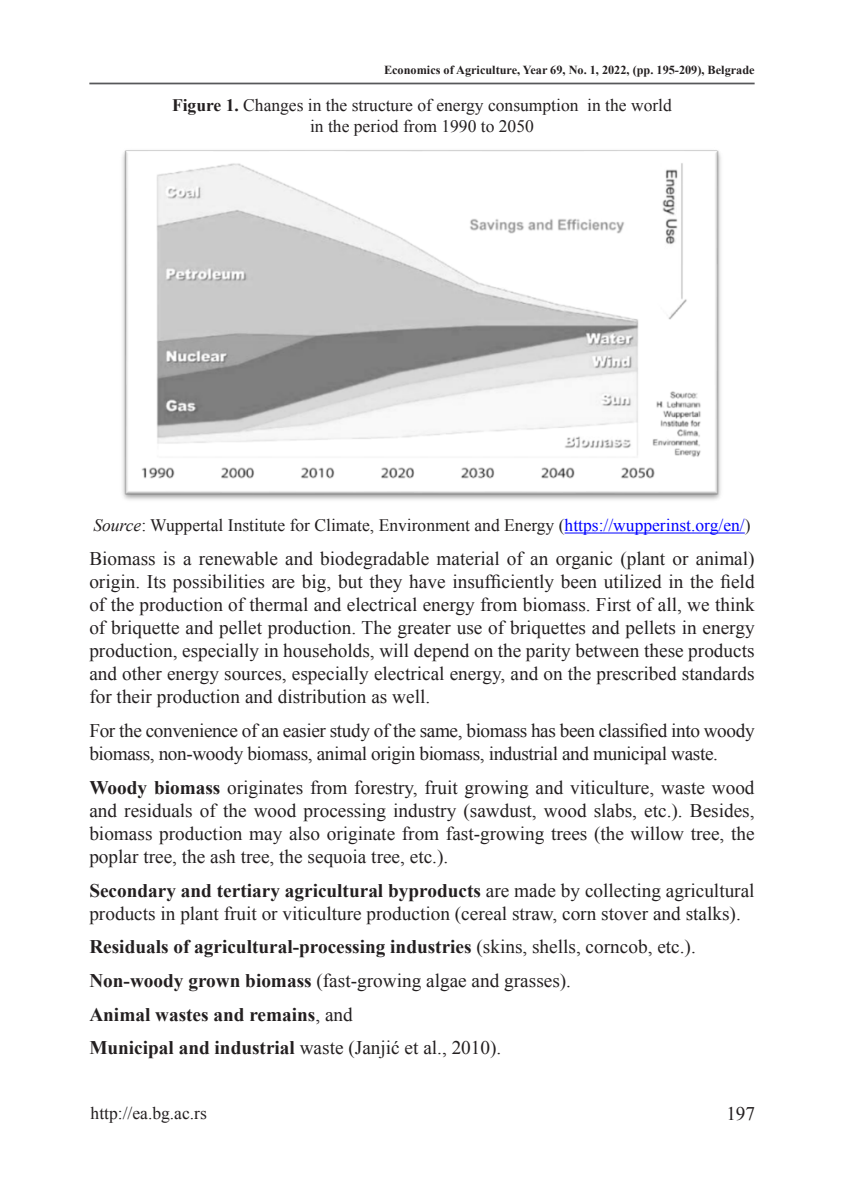
<style>
.page{position:relative;width:844px;height:1191px;background:#fff}
.page>*{position:absolute;margin:0;border:0;box-sizing:border-box;transform-origin:0 0}
.t1{font:19.25px/23.1px "Times New Roman";color:#231f20;text-align:justify}
.t2{font:19.25px/23.1px "Times New Roman";letter-spacing:-.02em;color:#231f20}
.t3{font:700 19.25px "Times New Roman";color:#231f20}
.Heading_2{font:17.5px/21px "Times New Roman";color:#231f20;text-align:center}
.t4{font:700 12.25px "Times New Roman";color:#231f20}
.s1{font-weight:700}
.s2{font-style:italic}
.s3{color:#00f}
.s4{font-weight:400}
</style>
<div class="page">
<hr style="left:89px;top:83px;width:665px;height:1px;background:#57585a">
<hr style="left:564px;top:532px;width:180px;height:1px;background:#00f">
<img style="left:122px;top:150px;width:599px;height:350px">
<p class="t4" style="left:384px;top:61px;width:372px">Economics of Agriculture, Year 69, No. 1, 2022, (pp. 195-209), Belgrade</p>
<p class="Heading_2" style="left:172px;top:95px;width:501px"><span class="s1">Figure 1.</span> Changes in the structure of energy consumption in the world in the period from 1990 to 2050</p>
<p class="Heading_2" style="left:93px;top:514px;width:658px"><span class="s2">Source</span>: Wuppertal Institute for Climate, Environment and Energy (<span class="s3">https://wupperinst.org/en/</span>)</p>
<p class="t1" style="left:89px;top:546px;width:666px">Biomass is a renewable and biodegradable material of an organic (plant or animal) origin. Its possibilities are big, but they have insufficiently been utilized in the field of the production of thermal and electrical energy from biomass. First of all, we think of briquette and pellet production. The greater use of briquettes and pellets in energy production, especially in households, will depend on the parity between these products and other energy sources, especially electrical energy, and on the prescribed standards for their production and distribution as well.</p>
<p class="t2" style="left:89px;top:718px;width:666px">For the convenience of an easier study of the same, biomass has been classified into woody biomass, non-woody biomass, animal origin biomass, industrial and municipal waste.</p>
<p class="t1" style="left:89px;top:775px;width:666px"><span class="s1">Woody biomass</span> originates from forestry, fruit growing and viticulture, waste wood and residuals of the wood processing industry (sawdust, wood slabs, etc.). Besides, biomass production may also originate from fast-growing trees (the willow tree, the poplar tree, the ash tree, the sequoia tree, etc.).</p>
<p class="t1" style="left:89px;top:878px;width:666px"><span class="s1">Secondary and tertiary agricultural byproducts</span> are made by collecting agricultural products in plant fruit or viticulture production (cereal straw, corn stover and stalks).</p>
<p class="t3" style="left:89px;top:933px;width:608px">Residuals of agricultural-processing industries <span class="s4">(skins, shells, corncob, etc.).</span></p>
<p class="t1" style="left:89px;top:968px;width:483px"><span class="s1">Non-woody grown biomass</span> (fast-growing algae and grasses).</p>
<p class="t3" style="left:89px;top:1000px;width:265px">Animal wastes and remains<span class="s4">, and</span></p>
<p class="t1" style="left:89px;top:1036px;width:413px"><span class="s1">Municipal and industrial</span> waste (Janjić et al., 2010).</p>
<p class="Heading_2" style="left:91px;top:1102px;width:118px">http://ea.bg.ac.rs</p>
<p class="t1" style="left:726px;top:1102px;width:30px">197</p>
</div>
